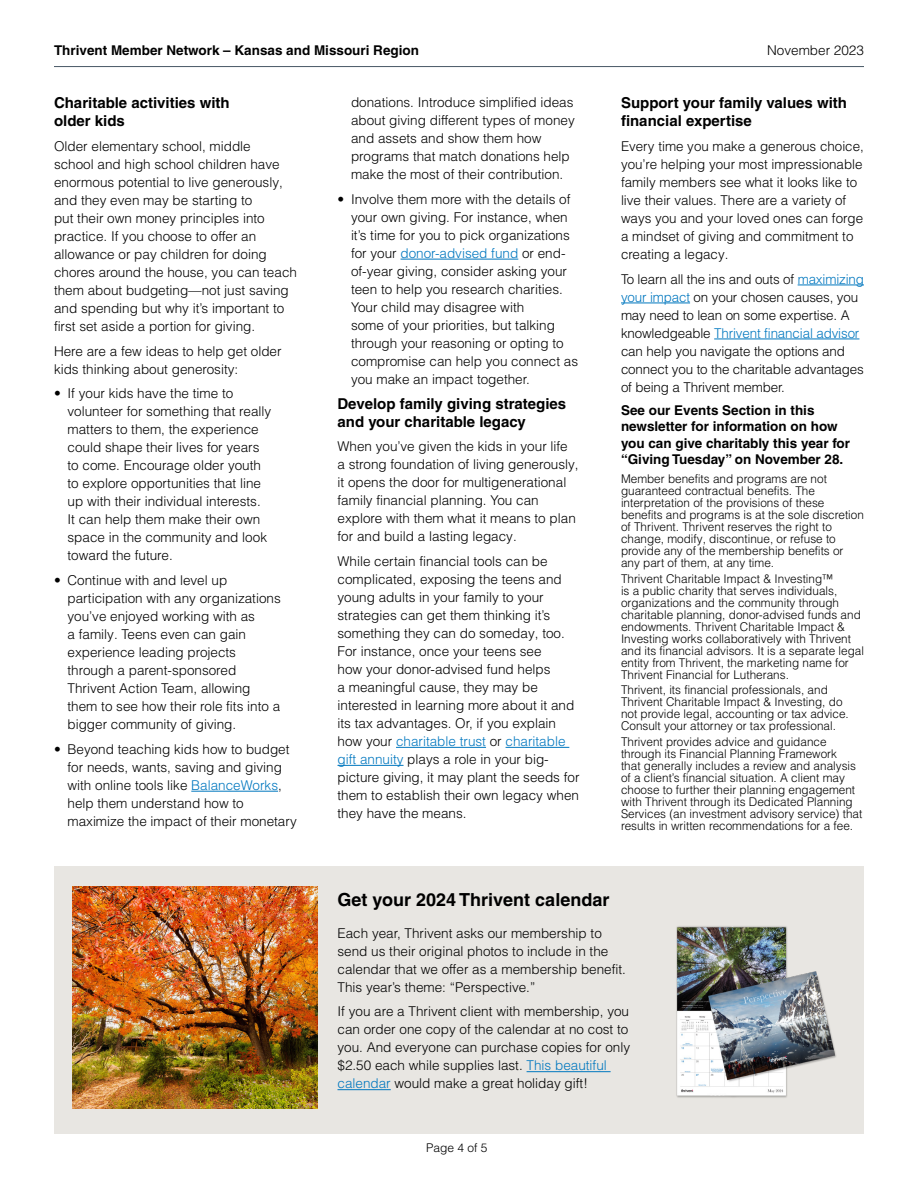
<style>
.page{position:relative;width:918px;height:1188px;background:#fff}
.page>*{position:absolute;margin:0;border:0;box-sizing:border-box;transform-origin:0 0}
.t1{font:700 18px "Helvetica LT Pro";color:#000}
.t2{font:700 15px/18px "Helvetica LT Pro";color:#000}
.t3{font:300 13.5px/18px "Helvetica LT Pro";color:#000}
.t4{font:700 13.5px/16.5px "Helvetica LT Pro";color:#000}
.t5{font:300 12px/12px "Helvetica LT Pro";color:#000}
.s1{color:#0077bf}
</style>
<div class="page">
<hr style="left:191px;top:791px;width:87px;height:1px;background:#0077bf">
<hr style="left:401px;top:259px;width:117px;height:1px;background:#0077bf">
<hr style="left:396px;top:747px;width:90px;height:1px;background:#0077bf">
<hr style="left:506px;top:747px;width:63px;height:1px;background:#0077bf">
<hr style="left:338px;top:765px;width:66px;height:1px;background:#0077bf">
<hr style="left:798px;top:285px;width:66px;height:1px;background:#0077bf">
<hr style="left:621px;top:303px;width:69px;height:1px;background:#0077bf">
<hr style="left:714px;top:339px;width:145px;height:1px;background:#0077bf">
<div style="left:54px;top:866px;width:810px;height:268px;background:#e8e6e2"></div>
<hr style="left:527px;top:1071px;width:84px;height:1px;background:#0077bf">
<hr style="left:338px;top:1089px;width:53px;height:1px;background:#0077bf">
<img style="left:72px;top:886px;width:245px;height:222px">
<img style="left:676px;top:926px;width:160px;height:172px">
<hr style="left:54px;top:66px;width:810px;height:1px;background:#485865">
<p class="t4" style="left:54px;top:42px;width:367px">Thrivent Member Network – Kansas and Missouri Region</p>
<p class="t3" style="left:767px;top:41px;width:98px">November 2023</p>
<p class="t2" style="left:54px;top:94px;width:177px">Charitable activities with older kids</p>
<p class="t3" style="left:54px;top:137px;width:245px">Older elementary school, middle<br>school and high school children have enormous potential to live generously, and they even may be starting to<br>put their own money principles into practice. If you choose to offer an allowance or pay children for doing chores around the house, you can teach them about budgeting—not just saving and spending but why it’s important to first set aside a portion for giving.</p>
<p class="t3" style="left:54px;top:342px;width:229px">Here are a few ideas to help get older kids thinking about generosity:</p>
<p class="t3" style="left:68px;top:384px;width:205px;text-indent:-14px">• If your kids have the time to volunteer for something that really matters to them, the experience could shape their lives for years to come. Encourage older youth to explore opportunities that line up with their individual interests.<br>It can help them make their own space in the community and look toward the future.</p>
<p class="t3" style="left:68px;top:571px;width:215px;text-indent:-14px">• Continue with and level up participation with any organizations you’ve enjoyed working with as<br>a family. Teens even can gain experience leading projects through a parent-sponsored<br>Thrivent Action Team, allowing them to see how their role fits into a bigger community of giving.</p>
<p class="t3" style="left:68px;top:740px;width:231px;text-indent:-14px">• Beyond teaching kids how to budget for needs, wants, saving and giving with online tools like <span class="s1">BalanceWorks</span>, help them understand how to maximize the impact of their monetary</p>
<p class="t3" style="left:351px;top:93px;width:225px">donations. Introduce simplified ideas about giving different types of money and assets and show them how programs that match donations help make the most of their contribution.</p>
<p class="t3" style="left:351px;top:190px;width:229px;text-indent:-14px">• Involve them more with the details of your own giving. For instance, when it’s time for you to pick organizations for your <span class="s1">donor-advised fund</span> or end&shy;of-year giving, consider asking your teen to help you research charities.<br>Your child may disagree with<br>some of your priorities, but talking through your reasoning or opting to compromise can help you connect as you make an impact together.</p>
<p class="t2" style="left:338px;top:394px;width:230px">Develop family giving strategies and your charitable legacy</p>
<p class="t3" style="left:338px;top:437px;width:243px">When you’ve given the kids in your life a strong foundation of living generously, it opens the door for multigenerational family financial planning. You can explore with them what it means to plan for and build a lasting legacy.</p>
<p class="t3" style="left:338px;top:552px;width:244px">While certain financial tools can be complicated, exposing the teens and young adults in your family to your strategies can get them thinking it’s something they can do someday, too.<br>For instance, once your teens see<br>how your donor-advised fund helps<br>a meaningful cause, they may be interested in learning more about it and its tax advantages. Or, if you explain how your <span class="s1">charitable trust</span> or <span class="s1">charitable gift annuity</span> plays a role in your big&shy;picture giving, it may plant the seeds for them to establish their own legacy when they have the means.</p>
<p class="t2" style="left:621px;top:94px;width:228px">Support your family values with financial expertise</p>
<p class="t3" style="left:621px;top:137px;width:244px">Every time you make a generous choice, you’re helping your most impressionable family members see what it looks like to live their values. There are a variety of ways you and your loved ones can forge a mindset of giving and commitment to creating a legacy.</p>
<p class="t3" style="left:621px;top:270px;width:245px">To learn all the ins and outs of <span class="s1">maximizing your impact</span> on your chosen causes, you may need to lean on some expertise. A knowledgeable <span class="s1">Thrivent financial advisor </span>can help you navigate the options and connect you to the charitable advantages of being a Thrivent member.</p>
<p class="t4" style="left:621px;top:402px;width:231px">See our Events Section in this newsletter for information on how you can give charitably this year for “Giving Tuesday” on November 28.</p>
<p class="t5" style="left:621px;top:473px;width:245px">Member benefits and programs are not guaranteed contractual benefits. The interpretation of the provisions of these benefits and programs is at the sole discretion of Thrivent. Thrivent reserves the right to change, modify, discontinue, or refuse to provide any of the membership benefits or any part of them, at any time.</p>
<p class="t5" style="left:621px;top:572px;width:245px">Thrivent Charitable Impact &amp; Investing™<br>is a public charity that serves individuals, organizations and the community through charitable planning, donor-advised funds and endowments. Thrivent Charitable Impact &amp; Investing works collaboratively with Thrivent and its financial advisors. It is a separate legal entity from Thrivent, the marketing name for Thrivent Financial for Lutherans.</p>
<p class="t5" style="left:621px;top:684px;width:229px">Thrivent, its financial professionals, and Thrivent Charitable Impact &amp; Investing, do not provide legal, accounting or tax advice.<br>Consult your attorney or tax professional.</p>
<p class="t5" style="left:621px;top:735px;width:243px">Thrivent provides advice and guidance through its Financial Planning Framework<br>that generally includes a review and analysis of a client’s financial situation. A client may choose to further their planning engagement with Thrivent through its Dedicated Planning Services (an investment advisory service) that results in written recommendations for a fee.</p>
<h1 class="t1" style="left:338px;top:889px;width:273px">Get your 2024 Thrivent calendar</h1>
<p class="t3" style="left:338px;top:924px;width:290px">Each year, Thrivent asks our membership to send us their original photos to include in the calendar that we offer as a membership benefit.<br>This year’s theme: “Perspective.”</p>
<p class="t3" style="left:338px;top:1002px;width:294px">If you are a Thrivent client with membership, you can order one copy of the calendar at no cost to you. And everyone can purchase copies for only $2.50 each while supplies last. <span class="s1">This beautiful calendar</span> would make a great holiday gift!</p>
<p class="t5" style="left:426px;top:1141px;width:63px">Page 4 of 5</p>
</div>
